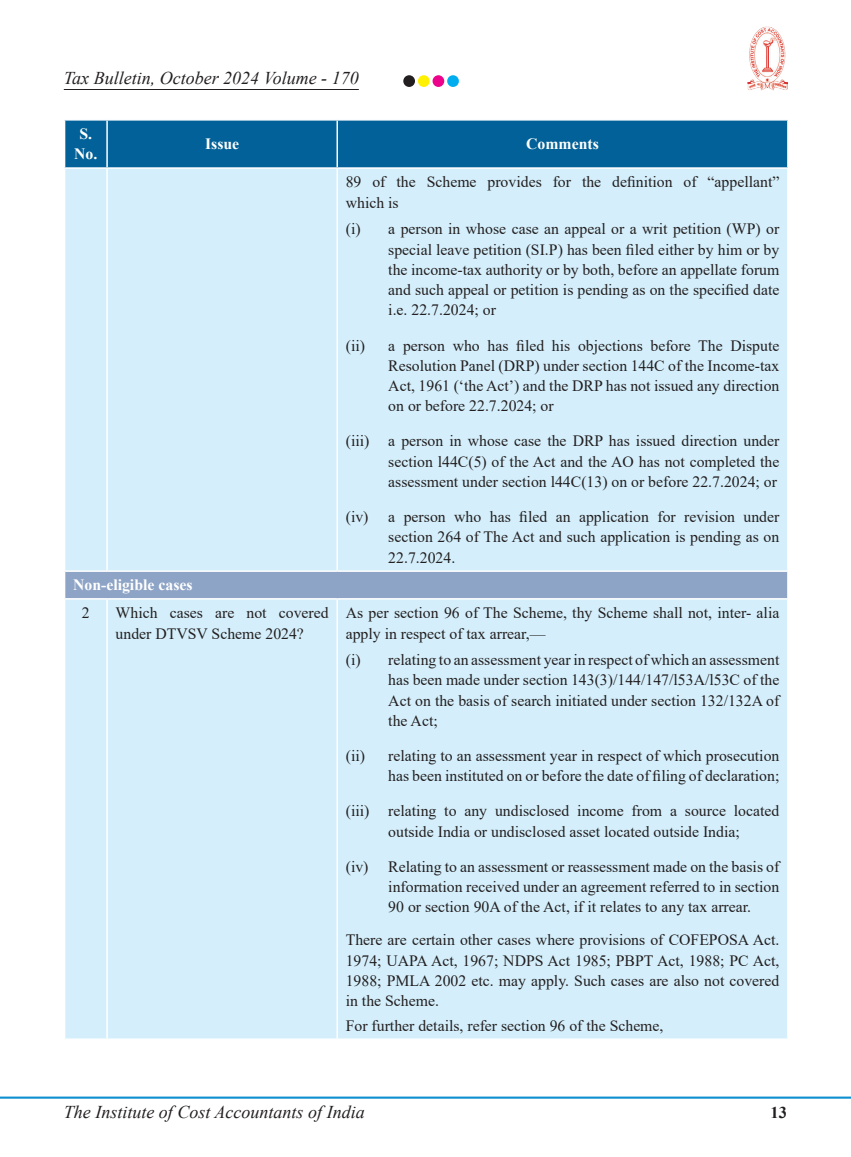
<style>
.page{position:relative;width:851px;height:1157px;background:#fff}
.page>*{position:absolute;margin:0;border:0;box-sizing:border-box;transform-origin:0 0}
.t1{font:italic 18px "Times New Roman";color:#231f20}
.t2{font:700 16.5px "Times New Roman";color:#231f20}
.Table_tab_1{font:15.75px/20.2px "Times New Roman";color:#231f20;text-align:justify}
.Table_Body{font:15.75px/20.2px "Times New Roman";color:#231f20}
.Table_Body-2{font:700 15.75px/20.2px "Times New Roman";color:#fff;text-align:center}
</style>
<div class="page">
<hr style="left:0;top:1096px;width:850px;height:2px;background:#0d8fd0">
<img style="left:747px;top:26px;width:40px;height:64px">
<hr style="left:64px;top:89px;width:295px;height:1px;background:#231f20">
<div style="left:403px;top:75px;width:12px;height:12px;background:#231f20;border-radius:50%"></div>
<div style="left:418px;top:75px;width:11px;height:12px;background:#fff101;border-radius:50%"></div>
<div style="left:432px;top:75px;width:12px;height:12px;background:#ed028c;border-radius:50%"></div>
<div style="left:447px;top:75px;width:12px;height:12px;background:#00aeef;border-radius:50%"></div>
<div style="left:65px;top:121px;width:722px;height:46px;background:#016198"></div>
<div style="left:65px;top:169px;width:722px;height:869px;background:#d4effb"></div>
<div style="left:65px;top:571px;width:722px;height:28px;background:#8ea4c6"></div>
<hr style="left:106px;top:169px;width:2px;height:401px;background:#fff">
<hr style="left:336px;top:169px;width:2px;height:401px;background:#fff">
<hr style="left:106px;top:599px;width:2px;height:439px;background:#fff">
<hr style="left:336px;top:599px;width:2px;height:439px;background:#fff">
<hr style="left:106px;top:121px;width:2px;height:46px;background:#fff">
<hr style="left:336px;top:121px;width:2px;height:46px;background:#fff">
<hr style="left:64px;top:570px;width:43px;height:2px;background:#fff">
<hr style="left:107px;top:570px;width:230px;height:2px;background:#fff">
<hr style="left:337px;top:570px;width:451px;height:2px;background:#fff">
<svg style="left:787px;top:572px;width:1px;height:26px"></svg>
<hr style="left:64px;top:598px;width:43px;height:1px;background:#fff">
<hr style="left:107px;top:598px;width:230px;height:1px;background:#fff">
<hr style="left:337px;top:598px;width:451px;height:1px;background:#fff">
<p class="t1" style="left:64px;top:66px;width:296px">Tax Bulletin, October 2024 Volume - 170</p>
<p class="Table_Body-2" style="left:74px;top:123px;width:25px">S.<br>No.</p>
<p class="Table_Body-2" style="left:205px;top:133px;width:36px">Issue</p>
<p class="Table_Body-2" style="left:526px;top:133px;width:74px">Comments</p>
<p class="Table_Body" style="left:346px;top:172px;width:435px">89 of the Scheme provides for the definition of “appellant” which is</p>
<p class="Table_tab_1" style="left:388px;top:218px;width:392px;text-indent:-43px">(i) a person in whose case an appeal or a writ petition (WP) or special leave petition (SI.P) has been filed either by him or by the income-tax authority or by both, before an appellate forum and such appeal or petition is pending as on the specified date i.e. 22.7.2024; or</p>
<p class="Table_tab_1" style="left:346px;top:335px;width:21px">(ii)</p>
<p class="Table_tab_1" style="left:388px;top:335px;width:392px">a person who has filed his objections before The Dispute Resolution Panel (DRP) under section 144C of the Income-tax Act, 1961 (‘the Act’) and the DRP has not issued any direction on or before 22.7.2024; or</p>
<p class="Table_tab_1" style="left:388px;top:430px;width:392px;text-indent:-43px">(iii) a person in whose case the DRP has issued direction under section l44C(5) of the Act and the AO has not completed the assessment under section l44C(13) on or before 22.7.2024; or</p>
<p class="Table_tab_1" style="left:346px;top:506px;width:24px">(iv)</p>
<p class="Table_tab_1" style="left:388px;top:506px;width:392px">a person who has filed an application for revision under section 264 of The Act and such application is pending as on 22.7.2024.</p>
<p class="Table_Body-2" style="left:73px;top:574px;width:121px">Non-eligible cases</p>
<p class="Table_Body" style="left:82px;top:602px;width:9px">2</p>
<p class="Table_Body" style="left:116px;top:602px;width:215px">Which cases are not covered under DTVSV Scheme 2024?</p>
<p class="Table_Body" style="left:346px;top:602px;width:435px">As per section 96 of The Scheme, thy Scheme shall not, inter- alia apply in respect of tax arrear,—</p>
<p class="Table_tab_1" style="left:388px;top:649px;width:392px;text-indent:-43px">(i) relating to an assessment year in respect of which an assessment has been made under section 143(3)/144/147/l53A/l53C of the Act on the basis of search initiated under section 132/132A of the Act;</p>
<p class="Table_tab_1" style="left:346px;top:745px;width:435px;text-align:right">(ii) relating to an assessment year in respect of which prosecution has been instituted on or before the date of filing of declaration;</p>
<p class="Table_tab_1" style="left:346px;top:800px;width:435px;text-align:center">(iii) relating to any undisclosed income from a source located outside India or undisclosed asset located outside India;</p>
<p class="Table_tab_1" style="left:388px;top:856px;width:392px;text-indent:-43px">(iv) Relating to an assessment or reassessment made on the basis of information received under an agreement referred to in section 90 or section 90A of the Act, if it relates to any tax arrear.</p>
<p class="Table_Body" style="left:346px;top:929px;width:435px;text-align:justify">There are certain other cases where provisions of COFEPOSA Act.<br>1974; UAPA Act, 1967; NDPS Act 1985; PBPT Act, 1988; PC Act, 1988; PMLA 2002 etc. may apply. Such cases are also not covered in the Scheme.</p>
<p class="Table_Body" style="left:346px;top:1014px;width:319px">For further details, refer section 96 of the Scheme,</p>
<p class="t1" style="left:64px;top:1099px;width:302px">The Institute of Cost Accountants of India</p>
<p class="t2" style="left:770px;top:1100px;width:18px">13</p>
</div>
